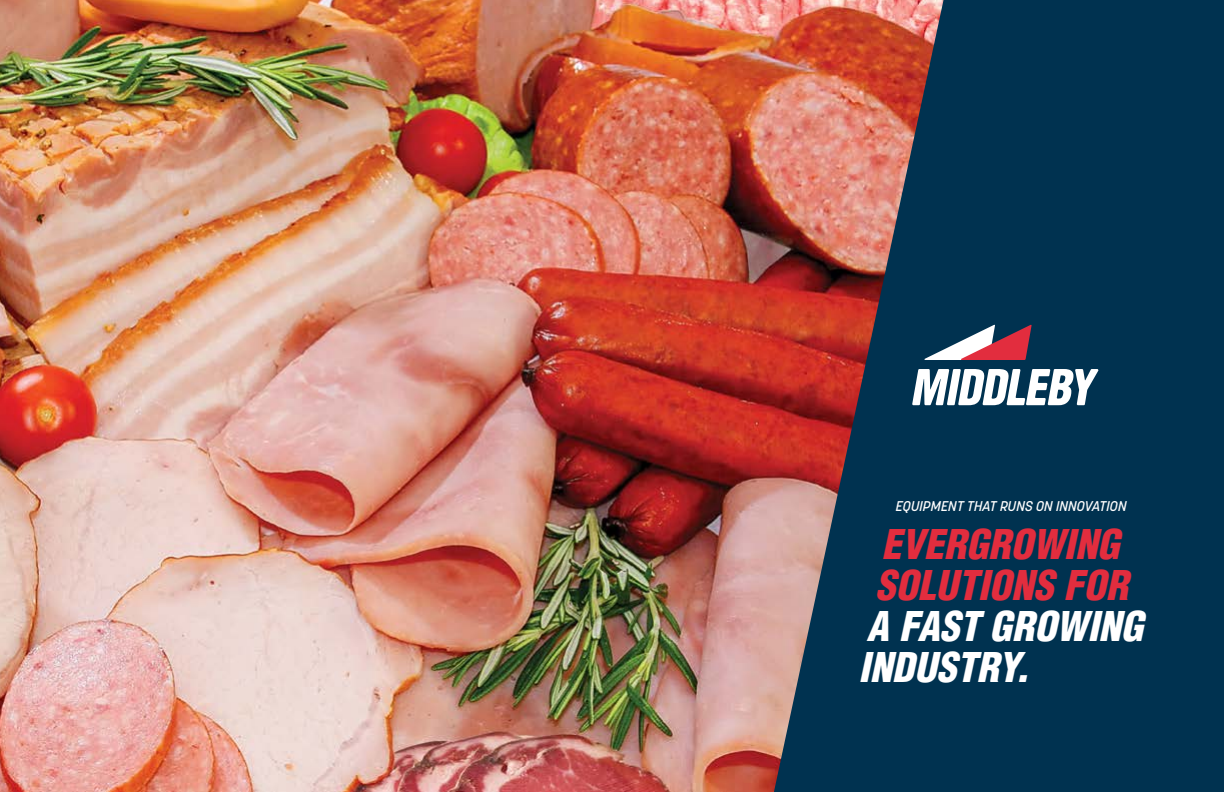
<style>
.page{position:relative;width:1224px;height:792px;background:#fff}
.page>*{position:absolute;margin:0;border:0;box-sizing:border-box;transform-origin:0 0}
.t1{font:italic 900 condensed 40px/41px "Helvetica LT Std";color:#e22d3e}
.t2{font:italic 900 condensed 40px/41px "Helvetica LT Std";color:#fff}
.t3{font:italic 500 14px "Korolev";color:#fff}
</style>
<div class="page">
<div style="left:944px;top:0;width:280px;height:792px;background:#003250"></div>
<img style="left:0;top:0;width:944px;height:792px">
<svg style="left:912px;top:369px;width:187px;height:36px"></svg>
<svg style="left:924px;top:325px;width:108px;height:35px"></svg>
<p class="t3" style="left:896px;top:498px;width:232px">EQUIPMENT THAT RUNS ON INNOVATION</p>
<h1 class="t1" style="left:876px;top:524px;width:254px">EVERGROWING<br>SOLUTIONS FOR</h1>
<h1 class="t2" style="left:859px;top:606px;width:286px">A FAST GROWING<br>INDUSTRY.</h1>
</div>
